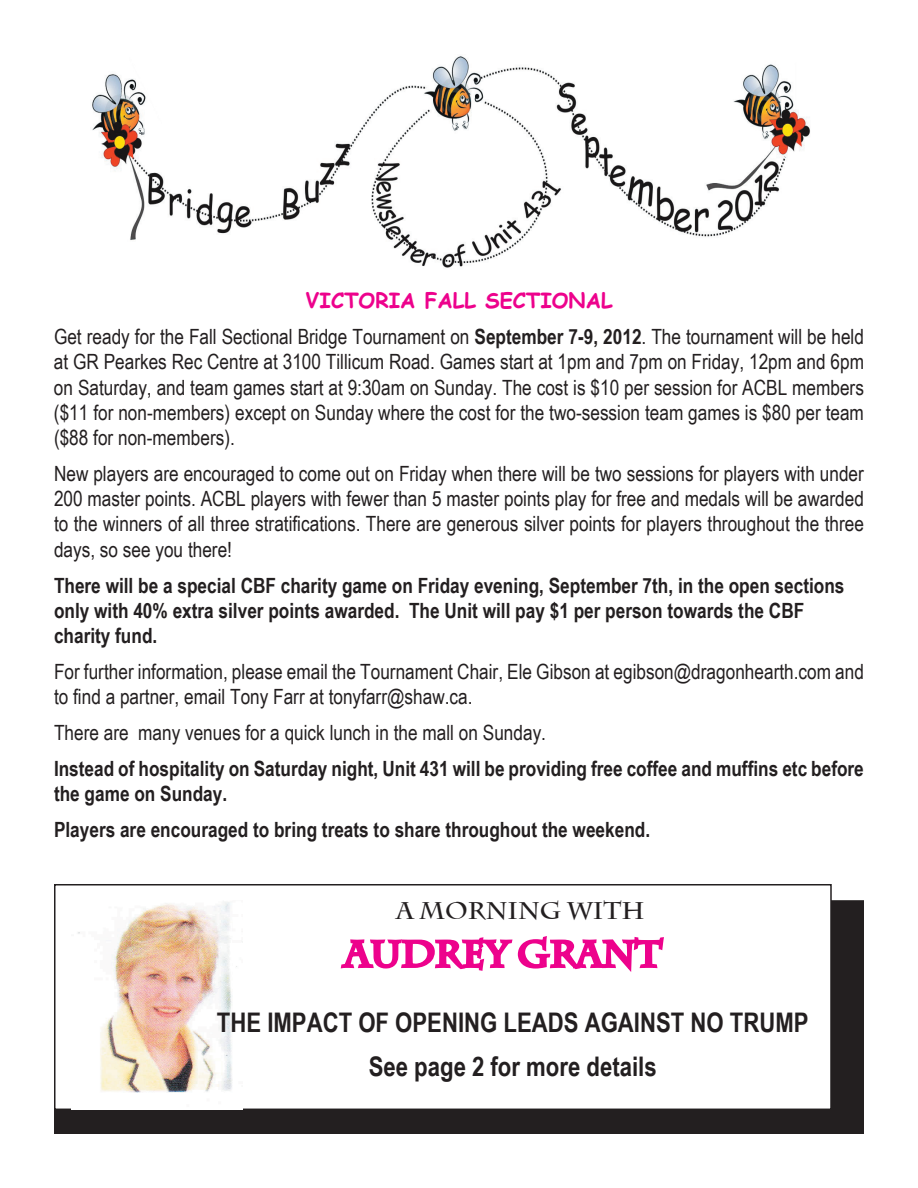
<style>
.page{position:relative;width:918px;height:1188px;background:#fff}
.page>*{position:absolute;margin:0;border:0;box-sizing:border-box;transform-origin:0 0}
.t1{font:700 36px "Charlesworth";color:#ed028c}
.t2{font:700 27px/43.2px "Arial Narrow";color:#231f20;text-align:center}
.t3{font:700 24px "Charlesworth";color:#231f20}
.t4{font:21px/25.2px "Arial Narrow";color:#231f20;text-align:justify}
.t5{font:700 21px/25.2px "Arial Narrow";color:#231f20}
.t6{font:700 21px "Comic Sans MS";color:#ed028c}
.s1{font-weight:700}
</style>
<div class="page">
<div style="left:55px;top:901px;width:808px;height:232px;background:#231f20"></div>
<div style="left:55px;top:885px;width:776px;height:224px;background:#fff"></div>
<div style="left:54px;top:884px;width:778px;height:226px;border:2px solid #231f20"></div>
<img style="left:92px;top:56px;width:718px;height:212px">
<img style="left:71px;top:902px;width:171px;height:207px">
<svg style="left:339px;top:884px;width:327px;height:88px"></svg>
<p class="t6" style="left:305px;top:285px;width:309px">VICTORIA FALL SECTIONAL</p>
<p class="t4" style="left:54px;top:323px;width:812px">Get ready for the Fall Sectional Bridge Tournament on <span class="s1">September 7-9, 2012</span>. The tournament will be held at GR Pearkes Rec Centre at 3100 Tillicum Road. Games start at 1pm and 7pm on Friday, 12pm and 6pm on Saturday, and team games start at 9:30am on Sunday. The cost is $10 per session for ACBL members ($11 for non-members) except on Sunday where the cost for the two-session team games is $80 per team ($88 for non-members).</p>
<p class="t4" style="left:54px;top:460px;width:812px">New players are encouraged to come out on Friday when there will be two sessions for players with under 200 master points. ACBL players with fewer than 5 master points play for free and medals will be awarded to the winners of all three stratifications. There are generous silver points for players throughout the three days, so see you there!</p>
<p class="t5" style="left:54px;top:572px;width:792px">There will be a special CBF charity game on Friday evening, September 7th, in the open sections only with 40% extra silver points awarded. The Unit will pay $1 per person towards the CBF charity fund.</p>
<p class="t4" style="left:54px;top:658px;width:811px">For further information, please email the Tournament Chair, Ele Gibson at egibson@dragonhearth.com and to find a partner, email Tony Farr at tonyfarr@shaw.ca.</p>
<p class="t4" style="left:54px;top:719px;width:494px">There are many venues for a quick lunch in the mall on Sunday.</p>
<p class="t5" style="left:54px;top:755px;width:811px">Instead of hospitality on Saturday night, Unit 431 will be providing free coffee and muffins etc before the game on Sunday.</p>
<p class="t5" style="left:54px;top:816px;width:598px">Players are encouraged to bring treats to share throughout the weekend.</p>
<p class="t3" style="left:397px;top:897px;width:250px">A MORNING WITH</p>
<h1 class="t1" style="left:345px;top:933px;width:319px">AUDREY GRANT</h1>
<p class="t2" style="left:217px;top:1000px;width:593px">THE IMPACT OF OPENING LEADS AGAINST NO TRUMP<br>See page 2 for more details</p>
</div>
